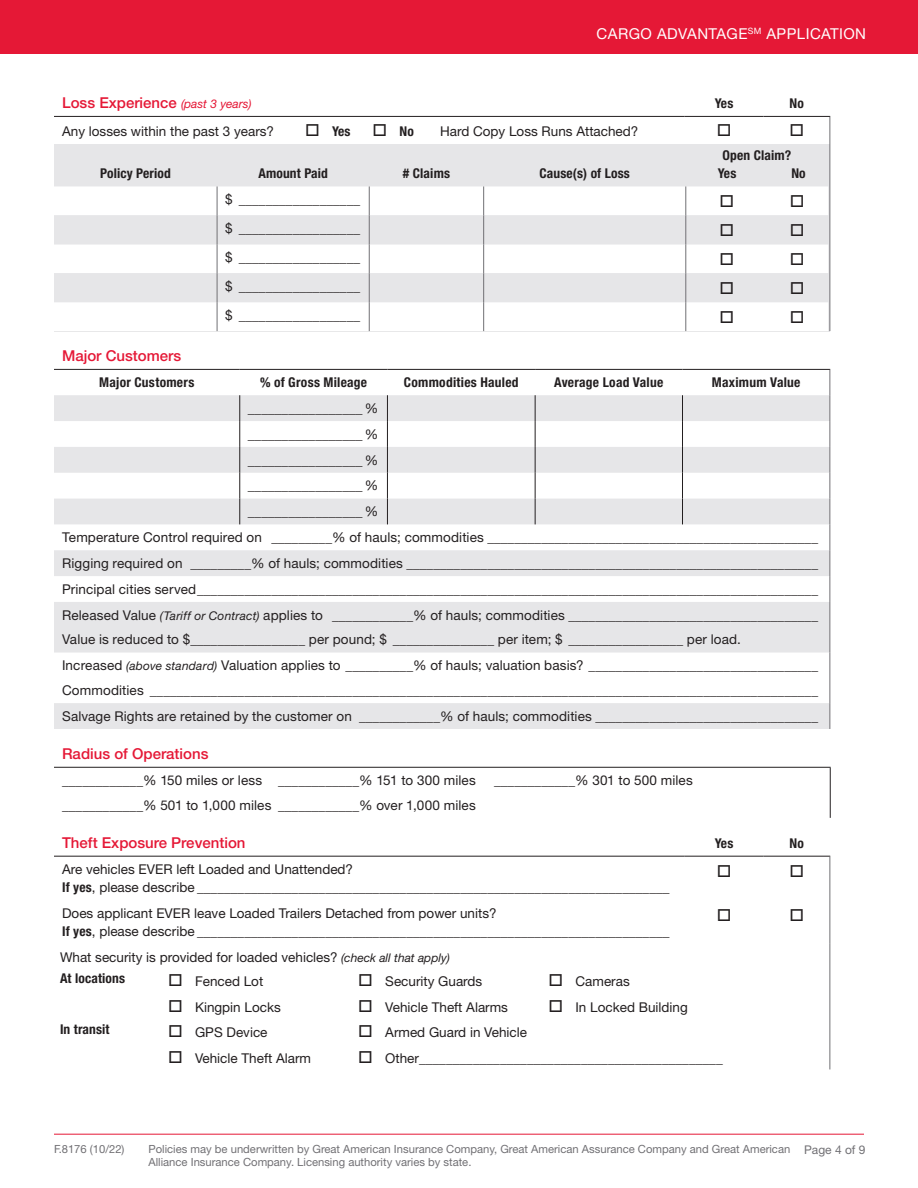
<style>
.page{position:relative;width:918px;height:1188px;background:#fff}
.page>*{position:absolute;margin:0;border:0;box-sizing:border-box;transform-origin:0 0}
.Table_Body_Content{font:500 15px "Helvetica Neue LT Std";color:#e51836}
.t1{font:15px "Helvetica Neue LT Std";letter-spacing:.03em;color:#fff}
.Features_Body{font:13.5px "Helvetica Neue LT Std";letter-spacing:.005em;color:#231f20}
.Table_Indent{font:13.5px "Helvetica Neue LT Std";color:#231f20}
.Table_Body_Content_C{font:13.5px "Helvetica Neue LT Std";color:#231f20}
.Features_Body-2{font:700 condensed 13.5px "Helvetica Neue LT Std";letter-spacing:.02em;color:#231f20}
.Table_Body_Content_C-2{font:700 condensed 13.5px "Helvetica Neue LT Std";letter-spacing:.01em;color:#231f20}
.Table_Indent-2{font:700 condensed 13.5px "Helvetica Neue LT Std";letter-spacing:.01em;color:#231f20}
.Table_Body_Content-2{font:700 condensed 13.5px "Helvetica Neue LT Std";letter-spacing:.01em;color:#231f20}
.t2{font:12px "Helvetica Neue LT Std";color:#717074}
.t3{font:11.25px/13.5px "Helvetica Neue LT Std";color:#717074}
.s1{font-weight:400;font-style:italic;font-size:12px}
.s2{font-style:italic;font-size:12px}
.s3{font-weight:700;font-stretch:condensed}
</style>
<div class="page">
<div style="left:0;top:0;width:918px;height:54px;background:#e51836"></div>
<hr style="left:54px;top:1134px;width:810px;height:1px;background:#e51836">
<div style="left:54px;top:144px;width:776px;height:187px;background:#e6e6e8"></div>
<hr style="left:830px;top:144px;width:1px;height:187px;background:#717074">
<div style="left:54px;top:186px;width:774px;height:145px;background:#fff"></div>
<svg style="left:54px;top:215px;width:774px;height:87px"></svg>
<svg style="left:217px;top:186px;width:1px;height:145px"></svg>
<svg style="left:369px;top:186px;width:1px;height:145px"></svg>
<svg style="left:483px;top:186px;width:1px;height:145px"></svg>
<svg style="left:685px;top:186px;width:1px;height:145px"></svg>
<svg style="left:54px;top:395px;width:775px;height:334px;fill:#e6e6e8"></svg>
<hr style="left:54px;top:369px;width:186px;height:1px;background:#231f20">
<hr style="left:240px;top:369px;width:147px;height:1px;background:#231f20">
<hr style="left:387px;top:369px;width:148px;height:1px;background:#231f20">
<hr style="left:535px;top:369px;width:148px;height:1px;background:#231f20">
<hr style="left:683px;top:369px;width:147px;height:1px;background:#231f20">
<svg style="left:239px;top:395px;width:1px;height:129px"></svg>
<svg style="left:387px;top:395px;width:1px;height:129px"></svg>
<svg style="left:535px;top:395px;width:1px;height:129px"></svg>
<svg style="left:682px;top:395px;width:1px;height:129px"></svg>
<svg style="left:829px;top:370px;width:1px;height:232px"></svg>
<hr style="left:829px;top:602px;width:1px;height:51px;background:#717074">
<hr style="left:829px;top:653px;width:1px;height:50px;background:#717074">
<svg style="left:829px;top:703px;width:1px;height:26px"></svg>
<hr style="left:830px;top:768px;width:1px;height:50px;background:#231f20">
<hr style="left:54px;top:767px;width:777px;height:1px;background:#231f20">
<hr style="left:54px;top:856px;width:631px;height:1px;background:#231f20">
<hr style="left:685px;top:856px;width:79px;height:1px;background:#231f20">
<hr style="left:764px;top:856px;width:66px;height:1px;background:#231f20">
<hr style="left:830px;top:857px;width:1px;height:43px;background:#717074">
<hr style="left:830px;top:900px;width:1px;height:44px;background:#717074">
<hr style="left:830px;top:944px;width:1px;height:125px;background:#717074">
<svg style="left:54px;top:116px;width:777px;height:28px"></svg>
<svg style="left:721px;top:195px;width:30px;height:13px"></svg>
<svg style="left:791px;top:195px;width:12px;height:12px"></svg>
<svg style="left:721px;top:224px;width:30px;height:13px"></svg>
<svg style="left:791px;top:224px;width:12px;height:12px"></svg>
<svg style="left:721px;top:253px;width:30px;height:13px"></svg>
<svg style="left:791px;top:253px;width:12px;height:12px"></svg>
<svg style="left:721px;top:282px;width:30px;height:13px"></svg>
<svg style="left:791px;top:282px;width:12px;height:12px"></svg>
<svg style="left:721px;top:311px;width:30px;height:13px"></svg>
<svg style="left:791px;top:311px;width:12px;height:12px"></svg>
<p class="t1" style="left:597px;top:25px;width:271px">CARGO ADVANTAGE<sup>SM</sup> APPLICATION</p>
<p class="Table_Body_Content" style="left:62px;top:94px;width:191px">Loss Experience <span class="s1">(past 3 years)</span></p>
<p class="Table_Indent-2" style="left:715px;top:95px;width:20px">Yes</p>
<p class="Table_Indent-2" style="left:790px;top:95px;width:16px">No</p>
<p class="Table_Indent" style="left:62px;top:123px;width:214px">Any losses within the past 3 years?</p>
<p class="Table_Indent-2" style="left:305px;top:123px;width:47px">□ Yes</p>
<p class="Table_Indent-2" style="left:373px;top:123px;width:43px">□ No</p>
<p class="Table_Indent" style="left:440px;top:123px;width:200px">Hard Copy Loss Runs Attached?</p>
<p class="Table_Body_Content-2" style="left:100px;top:165px;width:72px">Policy Period</p>
<p class="Table_Body_Content_C-2" style="left:258px;top:165px;width:71px">Amount Paid</p>
<p class="Table_Body_Content_C-2" style="left:403px;top:165px;width:49px"># Claims</p>
<p class="Table_Body_Content_C-2" style="left:540px;top:165px;width:92px">Cause(s) of Loss</p>
<p class="Table_Body_Content_C-2" style="left:723px;top:147px;width:70px">Open Claim?</p>
<p class="Table_Body_Content_C-2" style="left:718px;top:165px;width:20px">Yes</p>
<p class="Table_Body_Content_C-2" style="left:791px;top:165px;width:16px">No</p>
<p class="Table_Body_Content_C" style="left:225px;top:191px;width:136px">$ __________________</p>
<p class="Table_Body_Content_C" style="left:225px;top:220px;width:136px">$ __________________</p>
<p class="Table_Body_Content_C" style="left:225px;top:249px;width:136px">$ __________________</p>
<p class="Table_Body_Content_C" style="left:225px;top:278px;width:136px">$ __________________</p>
<p class="Table_Body_Content_C" style="left:225px;top:307px;width:136px">$ __________________</p>
<p class="Table_Body_Content" style="left:62px;top:347px;width:121px">Major Customers</p>
<p class="Features_Body-2" style="left:99px;top:374px;width:97px">Major Customers</p>
<p class="Features_Body-2" style="left:260px;top:374px;width:109px">% of Gross Mileage</p>
<p class="Features_Body-2" style="left:404px;top:374px;width:116px">Commodities Hauled</p>
<p class="Features_Body-2" style="left:554px;top:374px;width:111px">Average Load Value</p>
<p class="Features_Body-2" style="left:712px;top:374px;width:90px">Maximum Value</p>
<p class="Features_Body" style="left:248px;top:400px;width:132px">_________________ %</p>
<p class="Features_Body" style="left:248px;top:426px;width:132px">_________________ %</p>
<p class="Features_Body" style="left:248px;top:452px;width:132px">_________________ %</p>
<p class="Features_Body" style="left:248px;top:478px;width:132px">_________________ %</p>
<p class="Features_Body" style="left:248px;top:503px;width:132px">_________________ %</p>
<p class="Features_Body" style="left:62px;top:529px;width:757px">Temperature Control required on _________% of hauls; commodities _________________________________________________</p>
<p class="Features_Body" style="left:62px;top:555px;width:757px">Rigging required on _________% of hauls; commodities _____________________________________________________________</p>
<p class="Features_Body" style="left:62px;top:581px;width:757px">Principal cities served____________________________________________________________________________________________</p>
<p class="Features_Body" style="left:62px;top:607px;width:757px">Released Value <span class="s2">(Tariff or Contract)</span> applies to ____________% of hauls; commodities _____________________________________</p>
<p class="Features_Body" style="left:62px;top:632px;width:680px">Value is reduced to $_________________ per pound; $ _______________ per item; $ _________________ per load.</p>
<p class="Features_Body" style="left:62px;top:657px;width:758px">Increased <span class="s2">(above standard)</span> Valuation applies to __________% of hauls; valuation basis? __________________________________</p>
<p class="Features_Body" style="left:62px;top:682px;width:757px">Commodities ___________________________________________________________________________________________________</p>
<p class="Features_Body" style="left:62px;top:708px;width:757px">Salvage Rights are retained by the customer on ____________% of hauls; commodities _________________________________</p>
<p class="Table_Body_Content" style="left:62px;top:745px;width:148px">Radius of Operations</p>
<p class="Features_Body" style="left:62px;top:772px;width:415px">____________% 150 miles or less ____________% 151 to 300 miles</p>
<p class="Features_Body" style="left:494px;top:772px;width:200px">____________% 301 to 500 miles</p>
<p class="Features_Body" style="left:62px;top:797px;width:415px">____________% 501 to 1,000 miles ____________% over 1,000 miles</p>
<p class="Table_Body_Content" style="left:62px;top:834px;width:185px">Theft Exposure Prevention</p>
<p class="Table_Indent-2" style="left:715px;top:835px;width:20px">Yes</p>
<p class="Table_Indent-2" style="left:790px;top:835px;width:16px">No</p>
<p class="Table_Indent" style="left:62px;top:861px;width:293px">Are vehicles EVER left Loaded and Unattended?</p>
<p class="Table_Indent" style="left:62px;top:879px;width:609px"><span class="s3">If yes</span>, please describe ______________________________________________________________________</p>
<p class="Table_Indent" style="left:62px;top:905px;width:436px">Does applicant EVER leave Loaded Trailers Detached from power units?</p>
<p class="Table_Indent" style="left:62px;top:923px;width:609px"><span class="s3">If yes</span>, please describe ______________________________________________________________________</p>
<p class="Table_Indent" style="left:60px;top:949px;width:392px">What security is provided for loaded vehicles? <span class="s2">(check all that apply)</span></p>
<p class="Features_Body-2" style="left:60px;top:970px;width:67px">At locations</p>
<p class="Features_Body" style="left:168px;top:973px;width:97px">□ Fenced Lot</p>
<p class="Features_Body" style="left:358px;top:973px;width:126px">□ Security Guards</p>
<p class="Features_Body" style="left:548px;top:973px;width:83px">□ Cameras</p>
<p class="Features_Body" style="left:168px;top:999px;width:114px">□ Kingpin Locks</p>
<p class="Features_Body" style="left:358px;top:999px;width:151px">□ Vehicle Theft Alarms</p>
<p class="Features_Body" style="left:548px;top:999px;width:141px">□ In Locked Building</p>
<p class="Features_Body-2" style="left:60px;top:1021px;width:51px">In transit</p>
<p class="Features_Body" style="left:168px;top:1024px;width:101px">□ GPS Device</p>
<p class="Features_Body" style="left:358px;top:1024px;width:170px">□ Armed Guard in Vehicle</p>
<p class="Features_Body" style="left:168px;top:1050px;width:145px">□ Vehicle Theft Alarm</p>
<p class="Features_Body" style="left:358px;top:1050px;width:366px">□ Other_____________________________________________</p>
<p class="t3" style="left:54px;top:1142px;width:72px">F.8176 (10/22)</p>
<p class="t3" style="left:148px;top:1142px;width:643px">Policies may be underwritten by Great American Insurance Company, Great American Assurance Company and Great American<br>Alliance Insurance Company. Licensing authority varies by state.</p>
<p class="t2" style="left:804px;top:1142px;width:63px">Page 4 of 9</p>
</div>
